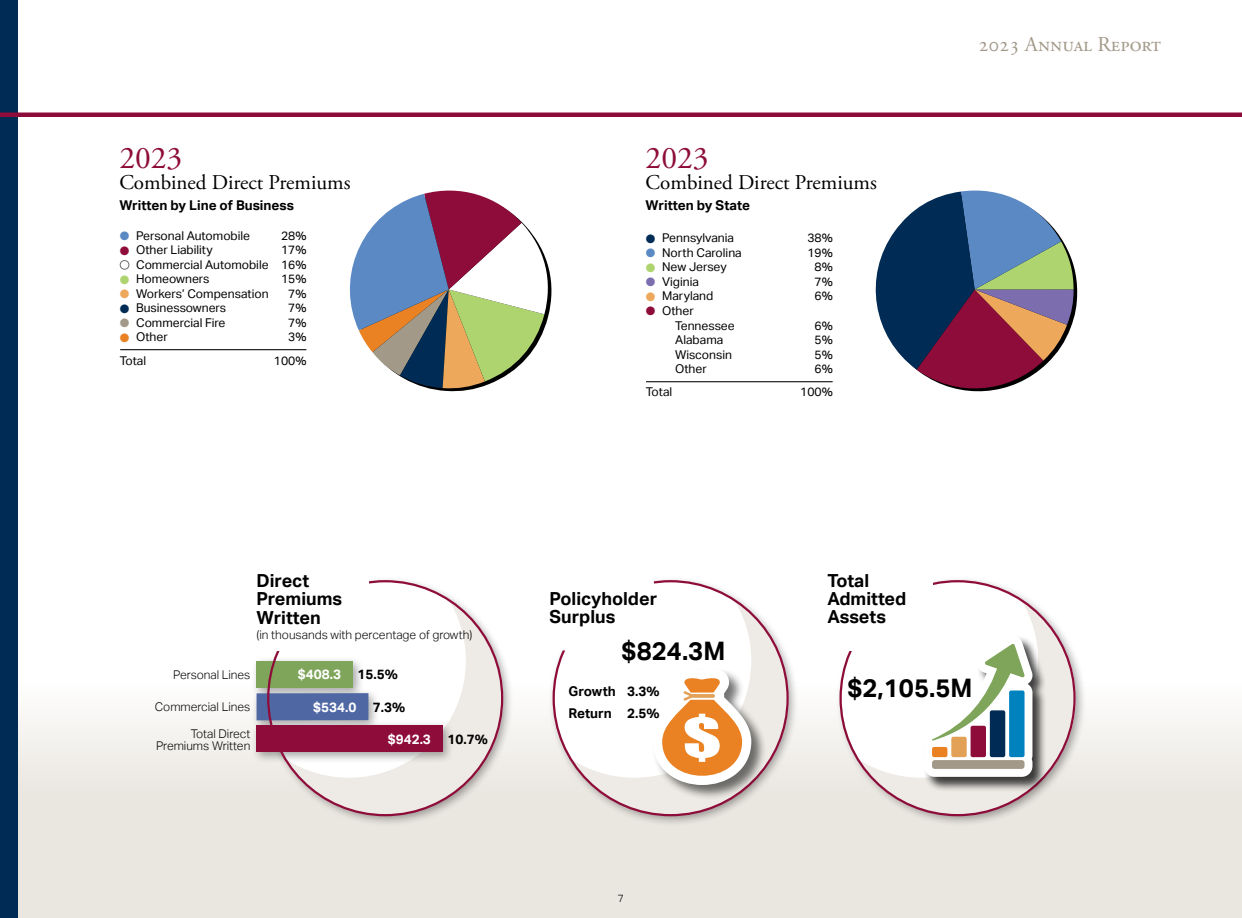
<style>
.page{position:relative;width:1242px;height:918px;background:#fff}
.page>*{position:absolute;margin:0;border:0;box-sizing:border-box;transform-origin:0 0}
.t1{font:31.5px "Adobe Garamond Pro";color:#8e0c3a}
.t2{font:700 25.5px "Aktiv Grotesk";color:#000}
.t3{font:21px "Adobe Garamond Pro";color:#000}
.t4{font:21px "Adobe Garamond Pro";color:#a29989}
.t5{font:700 18px/18px "Aktiv Grotesk";color:#000}
.t6{font:700 13.5px/22.5px "Aktiv Grotesk";color:#000}
.t7{font:700 13.5px "Aktiv Grotesk";color:#fff}
.t8{font:12.15px/14.5px "Aktiv Grotesk";color:#000}
.t9{font:300 12px/12px "Aktiv Grotesk";color:#000;text-align:right}
.t10{font:300 10.5px "Aktiv Grotesk";color:#000}
.s1{color:#5a89c4}
.s2{color:#8e0c3a}
.s3{color:#fff}
.s4{color:#aed470}
.s5{color:#eea85c}
.s6{color:#002b54}
.s7{color:#a29989}
.s8{color:#ea8224}
.s9{color:#7c6dae}
.s10{color:#000}
</style>
<div class="page">
<div style="left:0;top:0;width:18px;height:918px;background:#002b54"></div>
<div style="left:18px;top:682px;width:1224px;height:236px;background:linear-gradient(to bottom,#f9f8f6,#e5e0d9)"></div>
<div style="left:0;top:112px;width:1242px;height:5px;background:#8e0c3a"></div>
<div style="left:836px;top:576px;width:251px;height:251px;background:#000;opacity:.35"></div>
<div style="left:842px;top:581px;width:234px;height:234px;background:#fff;border-radius:50%"></div>
<svg style="left:859px;top:599px;width:217px;height:216px"></svg>
<div style="left:263px;top:576px;width:251px;height:251px;background:#000;opacity:.35"></div>
<svg style="left:287px;top:599px;width:216px;height:216px"></svg>
<div style="left:548px;top:576px;width:251px;height:251px;background:#000;opacity:.35"></div>
<div style="left:554px;top:581px;width:234px;height:234px;background:#fff;border-radius:50%"></div>
<svg style="left:573px;top:599px;width:216px;height:216px"></svg>
<div style="left:251px;top:655px;width:114px;height:45px;background:#000;opacity:.35"></div>
<div style="left:257px;top:661px;width:96px;height:27px;background:#7ea55a"></div>
<div style="left:251px;top:688px;width:129px;height:44px;background:#000;opacity:.35"></div>
<div style="left:257px;top:693px;width:111px;height:27px;background:#4f68a4"></div>
<div style="left:251px;top:720px;width:203px;height:44px;background:#000;opacity:.35"></div>
<div style="left:257px;top:725px;width:186px;height:27px;background:#8e0c3a"></div>
<svg style="left:548px;top:576px;width:106px;height:74px"></svg>
<div style="left:815px;top:568px;width:118px;height:82px;background:#fff"></div>
<div style="left:652px;top:668px;width:115px;height:133px;background:#000;opacity:.55"></div>
<svg style="left:653px;top:669px;width:98px;height:118px"></svg>
<div style="left:250px;top:568px;width:118px;height:82px;background:#fff"></div>
<div style="left:924px;top:636px;width:123px;height:156px;background:#000;opacity:.75"></div>
<svg style="left:924px;top:636px;width:109px;height:141px"></svg>
<svg style="left:119px;top:260px;width:11px;height:10px"></svg>
<hr style="left:120px;top:349px;width:186px;height:1px;background:#000">
<svg style="left:349px;top:190px;width:203px;height:202px"></svg>
<hr style="left:646px;top:381px;width:187px;height:1px;background:#000">
<svg style="left:875px;top:190px;width:202px;height:202px"></svg>
<h1 class="t1" style="left:119px;top:140px;width:64px">2023</h1>
<h3 class="t3" style="left:119px;top:170px;width:233px">Combined Direct Premiums</h3>
<p class="t6" style="left:119px;top:195px;width:176px">Written by Line of Business</p>
<p class="t8" style="left:120px;top:228px;width:132px"><span class="s1">●</span> Personal Automobile</p>
<p class="t8" style="left:281px;top:228px;width:27px">28%</p>
<p class="t8" style="left:120px;top:243px;width:94px"><span class="s2">●</span> Other Liability</p>
<p class="t8" style="left:281px;top:243px;width:27px">17%</p>
<p class="t8" style="left:120px;top:257px;width:188px"><span class="s3">●</span> Commercial Automobile 16%</p>
<p class="t8" style="left:120px;top:272px;width:91px"><span class="s4">●</span> Homeowners</p>
<p class="t8" style="left:281px;top:272px;width:27px">15%</p>
<p class="t8" style="left:120px;top:286px;width:150px"><span class="s5">●</span> Workers’ Compensation</p>
<p class="t8" style="left:288px;top:286px;width:20px">7%</p>
<p class="t8" style="left:120px;top:301px;width:108px"><span class="s6">●</span> Businessowners</p>
<p class="t8" style="left:288px;top:301px;width:20px">7%</p>
<p class="t8" style="left:120px;top:315px;width:107px"><span class="s7">●</span> Commercial Fire</p>
<p class="t8" style="left:288px;top:315px;width:20px">7%</p>
<p class="t8" style="left:120px;top:330px;width:50px"><span class="s8">●</span> Other</p>
<p class="t8" style="left:288px;top:330px;width:20px">3%</p>
<p class="t8" style="left:120px;top:353px;width:28px">Total</p>
<p class="t8" style="left:274px;top:353px;width:34px">100%</p>
<h1 class="t1" style="left:646px;top:140px;width:64px">2023</h1>
<h3 class="t3" style="left:646px;top:170px;width:233px">Combined Direct Premiums</h3>
<p class="t6" style="left:646px;top:195px;width:106px">Written by State</p>
<p class="t8" style="left:662px;top:231px;width:73px">Pennsylvan a</p>
<p class="t8" style="left:807px;top:231px;width:16px">38</p>
<p class="t8" style="left:671px;top:245px;width:73px">orth Carolina</p>
<p class="t8" style="left:807px;top:245px;width:16px">19</p>
<p class="t8" style="left:662px;top:260px;width:66px">New Jersey</p>
<p class="t8" style="left:815px;top:260px;width:9px">8</p>
<p class="t8" style="left:662px;top:274px;width:32px">Vigini</p>
<p class="t8" style="left:815px;top:274px;width:9px">7</p>
<p class="t8" style="left:662px;top:289px;width:53px">Maryland</p>
<p class="t8" style="left:815px;top:289px;width:20px">6%</p>
<p class="t8" style="left:675px;top:303px;width:61px;text-indent:-29px"><span class="s2">●</span> Other<br>Tennessee</p>
<p class="t8" style="left:646px;top:232px;width:97px"><span class="s1">●</span> North Carolina</p>
<p class="t8" style="left:807px;top:232px;width:27px">19%</p>
<p class="t8" style="left:646px;top:246px;width:82px"><span class="s4">●</span> New Jersey</p>
<p class="t8" style="left:815px;top:246px;width:20px">8%</p>
<p class="t8" style="left:646px;top:261px;width:55px"><span class="s9">●</span> Viginia</p>
<p class="t8" style="left:815px;top:261px;width:20px">7%</p>
<p class="t8" style="left:646px;top:276px;width:69px"><span class="s5">●</span> Maryland</p>
<p class="t8" style="left:815px;top:276px;width:20px">6%</p>
<p class="t8" style="left:646px;top:290px;width:50px"><span class="s2">●</span> Other</p>
<p class="t8" style="left:675px;top:319px;width:50px">Alabama</p>
<p class="t8" style="left:815px;top:319px;width:20px">5%</p>
<p class="t8" style="left:675px;top:334px;width:58px">Wisconsin</p>
<p class="t8" style="left:815px;top:334px;width:20px">5%</p>
<p class="t8" style="left:675px;top:348px;width:33px">Other</p>
<p class="t8" style="left:815px;top:348px;width:20px">6%</p>
<p class="t8" style="left:815px;top:318px;width:9px">6</p>
<p class="t8" style="left:675px;top:333px;width:58px">Alabama<br>Wisconsin</p>
<p class="t8" style="left:815px;top:347px;width:9px">5</p>
<p class="t8" style="left:675px;top:362px;width:33px">Other</p>
<p class="t8" style="left:815px;top:362px;width:20px">6%</p>
<p class="t8" style="left:646px;top:385px;width:28px">Total</p>
<p class="t8" style="left:800px;top:385px;width:34px">100%</p>
<h3 class="t4" style="left:979px;top:32px;width:184px">2023 Annual Report</h3>
<h3 class="t5" style="left:257px;top:571px;width:87px;line-height:18.8px">Direct<br>Premiums<br>Written</h3>
<p class="t9" style="left:257px;top:629px;width:217px">(in thousands with percentage of growth)</p>
<p class="t8" style="left:288px;top:572px;width:20px">6%</p>
<p class="t8" style="left:288px;top:601px;width:20px;text-align:justify">6% 5% 5%</p>
<p class="t9" style="left:173px;top:668px;width:79px">Personal Lines</p>
<p class="t7" style="left:298px;top:667px;width:102px">$408.3 <span class="s10">15.5%</span></p>
<p class="t9" style="left:155px;top:701px;width:97px">Commercial Lines</p>
<p class="t7" style="left:313px;top:699px;width:94px">$534.0 <span class="s10">7.3%</span></p>
<p class="t7" style="left:388px;top:731px;width:45px">$942.3</p>
<p class="t9" style="left:156px;top:728px;width:96px">Total Direct<br>Premiums Written</p>
<p class="t6" style="left:447px;top:728px;width:42px">10.7%</p>
<h3 class="t5" style="left:550px;top:590px;width:109px">Policyholder<br>Surplus</h3>
<h2 class="t2" style="left:622px;top:636px;width:105px">$824.3M</h2>
<p class="t6" style="left:569px;top:680px;width:92px">Growth 3.3%<br>Return 2.5%</p>
<p class="t10" style="left:618px;top:892px;width:8px">7</p>
<h3 class="t5" style="left:827px;top:572px;width:81px">Total<br>Admitted<br>Assets</h3>
<h2 class="t2" style="left:847px;top:673px;width:127px">$2,105.5M</h2>
</div>
